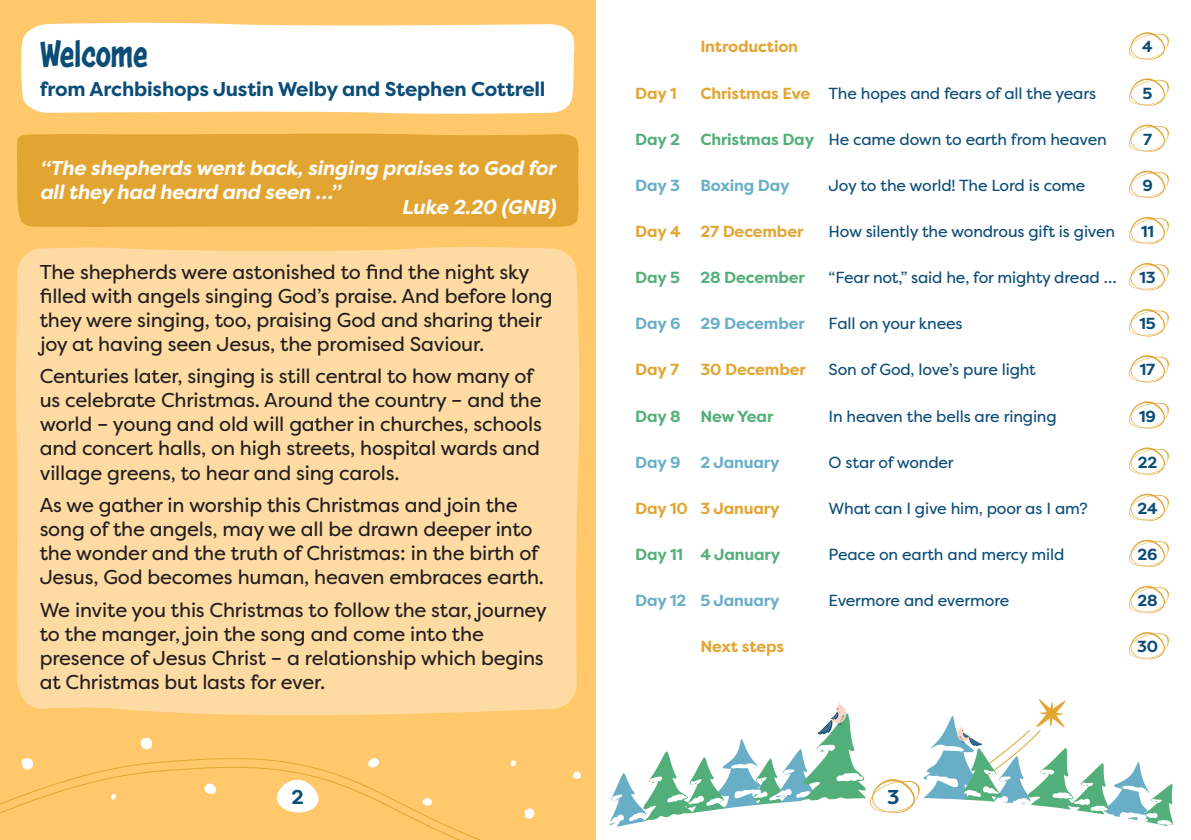
<style>
.page{position:relative;width:1191px;height:840px;background:#fff}
.page>*{position:absolute;margin:0;border:0;box-sizing:border-box;transform-origin:0 0}
.Reflection_Text{font:40px "Astounder Squared LCBB";letter-spacing:-.01em;color:#0c4d77}
.Reflection_Text-2{font:20px/24px "Filson Pro";letter-spacing:-.01em;color:#231f20}
.Reflection_Text-3{font:italic 700 20px/24px "Filson Pro";letter-spacing:-.01em;color:#fff}
.Reflection_Text-4{font:700 20px "Filson Pro";letter-spacing:-.01em;color:#0c4d77}
.Reflection_Text-5{font:16px "Filson Pro";letter-spacing:-.01em;color:#0c4d77}
.Reflection_Text-6{font:700 16px "Filson Pro";letter-spacing:-.01em;color:#e2a532}
.Reflection_Text-7{font:700 16px "Filson Pro";letter-spacing:-.01em;color:#53af7a}
.Reflection_Text-8{font:700 16px "Filson Pro";letter-spacing:-.01em;color:#68aec7}
.Reflection_Text-9{font:700 16px "Filson Pro";letter-spacing:-.01em;color:#0c4d77}
</style>
<div class="page">
<div style="left:0;top:0;width:595px;height:839px;background:#fec86b"></div>
<svg style="left:0;top:728px;width:596px;height:111px"></svg>
<svg style="left:258px;top:763px;width:71px;height:52px"></svg>
<svg style="left:609px;top:699px;width:564px;height:128px"></svg>
<svg style="left:522px;top:804px;width:13px;height:16px"></svg>
<svg style="left:203px;top:782px;width:14px;height:14px"></svg>
<svg style="left:420px;top:794px;width:12px;height:12px"></svg>
<svg style="left:571px;top:767px;width:11px;height:12px"></svg>
<svg style="left:367px;top:754px;width:15px;height:16px"></svg>
<svg style="left:109px;top:793px;width:8px;height:8px"></svg>
<svg style="left:19px;top:754px;width:15px;height:17px"></svg>
<svg style="left:509px;top:759px;width:7px;height:8px"></svg>
<svg style="left:138px;top:733px;width:15px;height:17px"></svg>
<div style="left:21px;top:22px;width:554px;height:92px;background:#fff"></div>
<div style="left:17px;top:133px;width:562px;height:94px;background:#e2a532"></div>
<div style="left:16px;top:247px;width:564px;height:468px;background:#fedba2"></div>
<svg style="left:1128px;top:78px;width:41px;height:28px"></svg>
<svg style="left:1128px;top:124px;width:41px;height:28px"></svg>
<svg style="left:1128px;top:170px;width:41px;height:29px"></svg>
<svg style="left:1128px;top:216px;width:41px;height:29px"></svg>
<svg style="left:1128px;top:263px;width:41px;height:28px"></svg>
<svg style="left:1128px;top:309px;width:41px;height:28px"></svg>
<svg style="left:1128px;top:355px;width:41px;height:28px"></svg>
<svg style="left:1128px;top:401px;width:41px;height:28px"></svg>
<svg style="left:1128px;top:447px;width:41px;height:28px"></svg>
<svg style="left:1128px;top:493px;width:41px;height:28px"></svg>
<svg style="left:1128px;top:539px;width:41px;height:29px"></svg>
<svg style="left:1128px;top:586px;width:41px;height:28px"></svg>
<svg style="left:1128px;top:32px;width:41px;height:28px"></svg>
<svg style="left:1128px;top:632px;width:41px;height:28px"></svg>
<p class="Reflection_Text" style="left:40px;top:32px;width:110px">Welcome</p>
<p class="Reflection_Text-4" style="left:40px;top:76px;width:507px">from Archbishops Justin Welby and Stephen Cottrell</p>
<p class="Reflection_Text-3" style="left:40px;top:156px;width:517px">“The shepherds went back, singing praises to God for all they had heard and seen …”</p>
<p class="Reflection_Text-3" style="left:401px;top:195px;width:156px">Luke 2.20 (GNB)</p>
<p class="Reflection_Text-2" style="left:40px;top:259px;width:514px">The shepherds were astonished to find the night sky filled with angels singing God’s praise. And before long they were singing, too, praising God and sharing their joy at having seen Jesus, the promised Saviour.</p>
<p class="Reflection_Text-2" style="left:40px;top:364px;width:504px">Centuries later, singing is still central to how many of us celebrate Christmas. Around the country – and the world – young and old will gather in churches, schools and concert halls, on high streets, hospital wards and village greens, to hear and sing carols.</p>
<p class="Reflection_Text-2" style="left:40px;top:492px;width:506px">As we gather in worship this Christmas and join the song of the angels, may we all be drawn deeper into the wonder and the truth of Christmas: in the birth of Jesus, God becomes human, heaven embraces earth.</p>
<p class="Reflection_Text-2" style="left:40px;top:597px;width:509px">We invite you this Christmas to follow the star, journey to the manger, join the song and come into the presence of Jesus Christ – a relationship which begins at Christmas but lasts for ever.</p>
<p class="Reflection_Text-6" style="left:700px;top:37px;width:99px">Introduction</p>
<p class="Reflection_Text-9" style="left:1142px;top:37px;width:12px">4</p>
<p class="Reflection_Text-6" style="left:635px;top:83px;width:43px">Day 1</p>
<p class="Reflection_Text-6" style="left:700px;top:83px;width:112px">Christmas Eve</p>
<p class="Reflection_Text-5" style="left:828px;top:82px;width:269px">The hopes and fears of all the years</p>
<p class="Reflection_Text-9" style="left:1142px;top:83px;width:11px">5</p>
<p class="Reflection_Text-7" style="left:635px;top:129px;width:46px">Day 2</p>
<p class="Reflection_Text-7" style="left:700px;top:129px;width:115px">Christmas Day</p>
<p class="Reflection_Text-5" style="left:828px;top:128px;width:280px">He came down to earth from heaven</p>
<p class="Reflection_Text-9" style="left:1143px;top:129px;width:10px">7</p>
<p class="Reflection_Text-8" style="left:635px;top:175px;width:46px">Day 3</p>
<p class="Reflection_Text-8" style="left:700px;top:175px;width:91px">Boxing Day</p>
<p class="Reflection_Text-5" style="left:828px;top:174px;width:258px">Joy to the world! The Lord is come</p>
<p class="Reflection_Text-9" style="left:1142px;top:175px;width:12px">9</p>
<p class="Reflection_Text-6" style="left:635px;top:221px;width:47px">Day 4</p>
<p class="Reflection_Text-6" style="left:700px;top:221px;width:104px">27 December</p>
<p class="Reflection_Text-5" style="left:828px;top:220px;width:288px">How silently the wondrous gift is given</p>
<p class="Reflection_Text-9" style="left:1141px;top:221px;width:14px">11</p>
<p class="Reflection_Text-7" style="left:635px;top:267px;width:46px">Day 5</p>
<p class="Reflection_Text-7" style="left:700px;top:267px;width:106px">28 December</p>
<p class="Reflection_Text-5" style="left:828px;top:266px;width:290px">“Fear not,” said he, for mighty dread …</p>
<p class="Reflection_Text-9" style="left:1139px;top:267px;width:18px">13</p>
<p class="Reflection_Text-8" style="left:635px;top:313px;width:47px">Day 6</p>
<p class="Reflection_Text-8" style="left:700px;top:313px;width:106px">29 December</p>
<p class="Reflection_Text-5" style="left:828px;top:313px;width:135px">Fall on your knees</p>
<p class="Reflection_Text-9" style="left:1139px;top:313px;width:18px">15</p>
<p class="Reflection_Text-6" style="left:635px;top:359px;width:45px">Day 7</p>
<p class="Reflection_Text-6" style="left:700px;top:359px;width:107px">30 December</p>
<p class="Reflection_Text-5" style="left:828px;top:359px;width:209px">Son of God, love’s pure light</p>
<p class="Reflection_Text-9" style="left:1139px;top:359px;width:17px">17</p>
<p class="Reflection_Text-7" style="left:635px;top:405px;width:47px">Day 8</p>
<p class="Reflection_Text-7" style="left:700px;top:405px;width:75px">New Year</p>
<p class="Reflection_Text-5" style="left:828px;top:405px;width:230px">In heaven the bells are ringing</p>
<p class="Reflection_Text-9" style="left:1139px;top:405px;width:18px">19</p>
<p class="Reflection_Text-8" style="left:635px;top:451px;width:47px">Day 9</p>
<p class="Reflection_Text-8" style="left:700px;top:451px;width:81px">2 January</p>
<p class="Reflection_Text-5" style="left:828px;top:451px;width:127px">O star of wonder</p>
<p class="Reflection_Text-9" style="left:1137px;top:451px;width:21px">22</p>
<p class="Reflection_Text-6" style="left:635px;top:498px;width:54px">Day 10</p>
<p class="Reflection_Text-6" style="left:700px;top:498px;width:81px">3 January</p>
<p class="Reflection_Text-5" style="left:828px;top:497px;width:261px">What can I give him, poor as I am?</p>
<p class="Reflection_Text-9" style="left:1137px;top:498px;width:22px">24</p>
<p class="Reflection_Text-7" style="left:635px;top:544px;width:49px">Day 11</p>
<p class="Reflection_Text-7" style="left:700px;top:544px;width:81px">4 January</p>
<p class="Reflection_Text-5" style="left:828px;top:543px;width:237px">Peace on earth and mercy mild</p>
<p class="Reflection_Text-9" style="left:1137px;top:544px;width:22px">26</p>
<p class="Reflection_Text-8" style="left:635px;top:590px;width:53px">Day 12</p>
<p class="Reflection_Text-8" style="left:700px;top:590px;width:81px">5 January</p>
<p class="Reflection_Text-5" style="left:828px;top:589px;width:182px">Evermore and evermore</p>
<p class="Reflection_Text-9" style="left:1137px;top:590px;width:22px">28</p>
<p class="Reflection_Text-6" style="left:700px;top:636px;width:85px">Next steps</p>
<p class="Reflection_Text-9" style="left:1137px;top:636px;width:23px">30</p>
<p class="Reflection_Text-4" style="left:291px;top:783px;width:14px">2</p>
<p class="Reflection_Text-4" style="left:887px;top:783px;width:14px">3</p>
</div>
